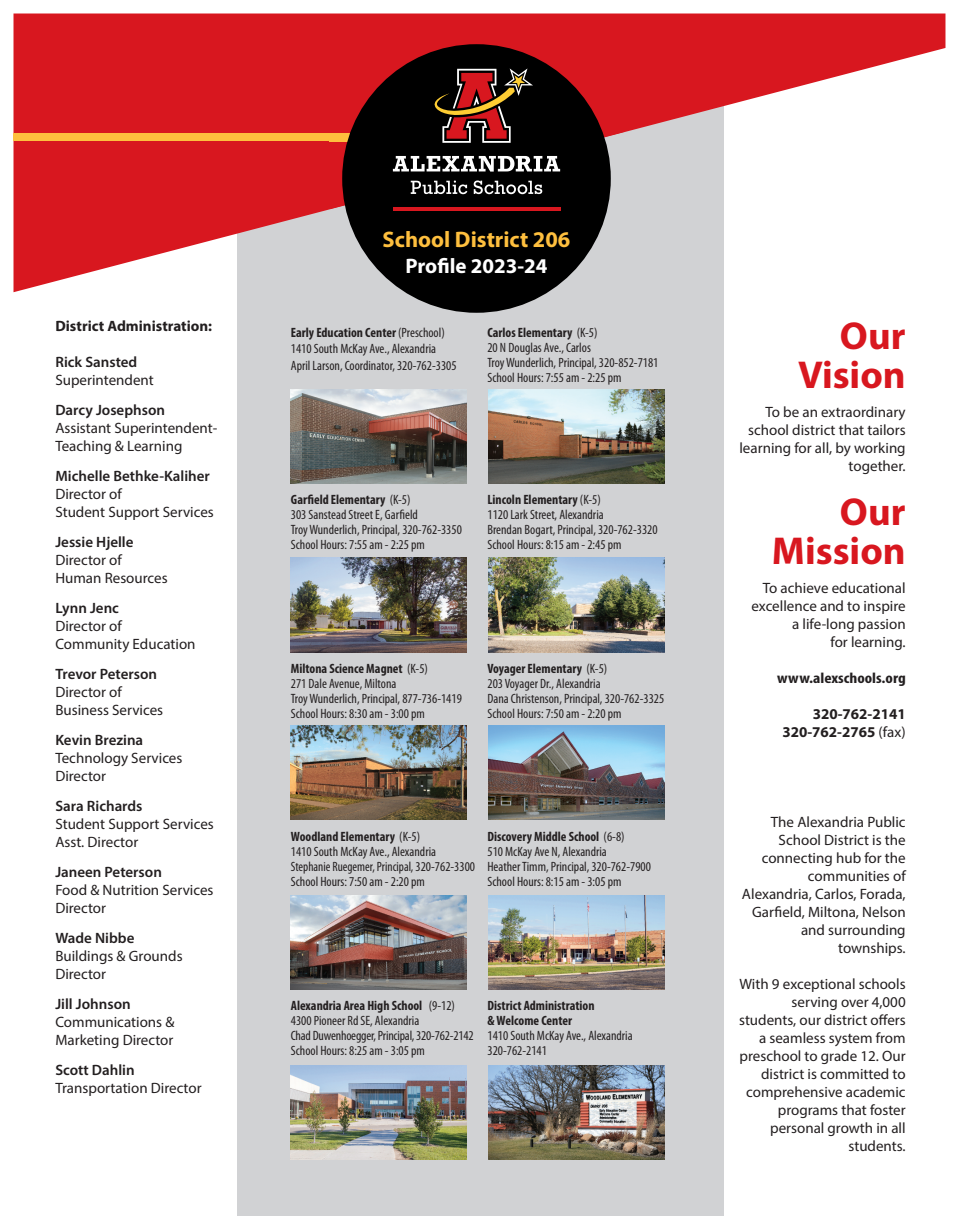
<style>
.page{position:relative;width:959px;height:1229px;background:#fff}
.page>*{position:absolute;margin:0;border:0;box-sizing:border-box;transform-origin:0 0}
.t1{font:700 39px/39px "Myriad Pro";color:#d8171f;text-align:right}
.t2{font:700 22.5px "Myriad Pro";color:#febf3e}
.t3{font:700 21px "Myriad Pro";color:#fff}
.t4{font:15px/18px "Myriad Pro";color:#231f20}
.t5{font:600 15px "Myriad Pro";color:#231f20}
.t6{font:700 15px/18px "Myriad Pro";color:#231f20;text-align:right}
.t7{font:700 condensed 15px "Myriad Pro";color:#231f20;scale:1.15 1}
.t8{font:condensed 13.5px/15px "Myriad Pro";color:#231f20}
.t9{font:700 condensed 13.5px/15px "Myriad Pro";color:#231f20}
.s1{font-weight:700}
.s2{font-weight:400}
</style>
<div class="page">
<div style="left:237px;top:44px;width:486px;height:1171px;background:#d1d2d4"></div>
<svg style="left:14px;top:14px;width:931px;height:278px;fill:#d8171f"></svg>
<div style="left:14px;top:133px;width:511px;height:8px;background:#febf3e"></div>
<img style="left:329px;top:209px;width:294px;height:104px">
<img style="left:329px;top:31px;width:294px;height:178px">
<img style="left:329px;top:133px;width:21px;height:8px">
<div style="left:342px;top:44px;width:268px;height:269px;background:#000;border-radius:50%"></div>
<svg style="left:393px;top:156px;width:167px;height:16px"></svg>
<hr style="left:393px;top:208px;width:167px;height:3px;background:#d8171f">
<svg style="left:411px;top:180px;width:56px;height:14px"></svg>
<svg style="left:473px;top:180px;width:69px;height:14px"></svg>
<svg style="left:434px;top:68px;width:99px;height:75px"></svg>
<img style="left:290px;top:389px;width:176px;height:95px">
<img style="left:488px;top:389px;width:176px;height:95px">
<img style="left:290px;top:557px;width:176px;height:95px">
<img style="left:488px;top:557px;width:176px;height:95px">
<img style="left:290px;top:725px;width:176px;height:94px">
<img style="left:488px;top:725px;width:176px;height:94px">
<img style="left:290px;top:895px;width:176px;height:94px">
<img style="left:488px;top:895px;width:176px;height:94px">
<img style="left:290px;top:1065px;width:176px;height:94px">
<img style="left:488px;top:1065px;width:176px;height:94px">
<p class="t6" style="left:55px;top:318px;width:158px">District Administration:</p>
<p class="t5" style="left:55px;top:356px;width:83px">Rick Sansted</p>
<p class="t4" style="left:55px;top:372px;width:100px">Superintendent</p>
<p class="t5" style="left:55px;top:404px;width:111px">Darcy Josephson</p>
<p class="t4" style="left:55px;top:420px;width:163px">Assistant Superintendent-<br>Teaching &amp; Learning</p>
<p class="t5" style="left:55px;top:470px;width:156px">Michelle Bethke-Kaliher</p>
<p class="t4" style="left:55px;top:486px;width:160px">Director of<br>Student Support Services</p>
<p class="t5" style="left:55px;top:536px;width:80px">Jessie Hjelle</p>
<p class="t4" style="left:55px;top:552px;width:114px">Director of<br>Human Resources</p>
<p class="t5" style="left:55px;top:602px;width:65px">Lynn Jenc</p>
<p class="t4" style="left:55px;top:618px;width:142px">Director of<br>Community Education</p>
<p class="t5" style="left:55px;top:668px;width:103px">Trevor Peterson</p>
<p class="t4" style="left:55px;top:684px;width:109px">Director of<br>Business Services</p>
<p class="t5" style="left:55px;top:734px;width:89px">Kevin Brezina</p>
<p class="t4" style="left:55px;top:750px;width:129px">Technology Services<br>Director</p>
<p class="t5" style="left:55px;top:800px;width:89px">Sara Richards</p>
<p class="t4" style="left:55px;top:816px;width:160px">Student Support Services<br>Asst. Director</p>
<p class="t5" style="left:55px;top:866px;width:108px">Janeen Peterson</p>
<p class="t4" style="left:55px;top:882px;width:160px">Food &amp; Nutrition Services<br>Director</p>
<p class="t5" style="left:55px;top:932px;width:81px">Wade Nibbe</p>
<p class="t4" style="left:55px;top:948px;width:129px">Buildings &amp; Grounds<br>Director</p>
<p class="t5" style="left:55px;top:998px;width:77px">Jill Johnson</p>
<p class="t4" style="left:55px;top:1014px;width:121px">Communications &amp;<br>Marketing Director</p>
<p class="t5" style="left:55px;top:1064px;width:81px">Scott Dahlin</p>
<p class="t4" style="left:55px;top:1080px;width:148px">Transportation Director</p>
<h2 class="t2" style="left:382px;top:231px;width:189px">School District 206</h2>
<h3 class="t3" style="left:405px;top:258px;width:144px">Profile 2023-24</h3>
<p class="t8" style="left:291px;top:326px;width:167px;line-height:16.2px"><span class="s1">Early Education Center</span> (Preschool)<br>1410 South McKay Ave., Alexandria<br>April Larson, Coordinator, 320-762-3305</p>
<p class="t8" style="left:487px;top:326px;width:172px"><span class="s1">Carlos Elementary</span> (K-5)<br>20 N Douglas Ave., Carlos<br>TroyWunderlich, Principal, 320-852-7181<br>School Hours: 7:55 am - 2:25 pm</p>
<p class="t8" style="left:291px;top:493px;width:172px"><span class="s1">Garfield Elementary</span> (K-5)<br>303 Sanstead Street E, Garfield TroyWunderlich, Principal, 320-762-3350<br>School Hours: 7:55 am - 2:25 pm</p>
<p class="t8" style="left:487px;top:493px;width:172px"><span class="s1">Lincoln Elementary</span> (K-5)<br>1120 Lark Street, Alexandria<br>Brendan Bogart, Principal, 320-762-3320<br>School Hours: 8:15 am - 2:45 pm</p>
<p class="t8" style="left:291px;top:662px;width:172px"><span class="s1">Miltona Science Magnet</span> (K-5)<br>271 Dale Avenue, Miltona<br>TroyWunderlich, Principal, 877-736-1419<br>School Hours: 8:30 am - 3:00 pm</p>
<p class="t8" style="left:487px;top:662px;width:178px"><span class="s1">Voyager Elementary</span> (K-5)<br>203 Voyager Dr., Alexandria<br>Dana Christenson, Principal, 320-762-3325<br>School Hours: 7:50 am - 2:20 pm</p>
<p class="t8" style="left:291px;top:830px;width:186px"><span class="s1">Woodland Elementary</span> (K-5)<br>1410 South McKay Ave., Alexandria Stephanie Ruegemer, Principal, 320-762-3300<br>School Hours: 7:50 am - 2:20 pm</p>
<p class="t8" style="left:487px;top:830px;width:165px"><span class="s1">Discovery Middle School</span> (6-8)<br>510 McKay Ave N, Alexandria<br>HeatherTimm, Principal, 320-762-7900<br>School Hours: 8:15 am - 3:05 pm</p>
<p class="t8" style="left:291px;top:999px;width:184px"><span class="s1">Alexandria Area High School</span> (9-12)<br>4300 Pioneer Rd SE, Alexandria<br>Chad Duwenhoegger,Principal,320-762-2142<br>School Hours: 8:25 am - 3:05 pm</p>
<p class="t9" style="left:487px;top:999px;width:109px">District Administration &amp;Welcome Center</p>
<p class="t8" style="left:487px;top:1029px;width:147px">1410 South McKay Ave., Alexandria<br>320-762-2141</p>
<h1 class="t1" style="left:798px;top:319px;width:109px">Our<br>Vision</h1>
<p class="t4" style="left:739px;top:404px;width:168px;text-align:right">To be an extraordinary school district that tailors learning for all, by working together.</p>
<h1 class="t1" style="left:771px;top:495px;width:135px">Our<br>Mission</h1>
<p class="t4" style="left:751px;top:580px;width:156px;text-align:right">To achieve educational excellence and to inspire a life-long passion<br>for learning.</p>
<p class="t7" style="left:777px;top:672px;width:113px">www.alexschools.org</p>
<p class="t6" style="left:782px;top:706px;width:125px">320-762-2141<br>320-762-2765 <span class="s2">(fax)</span></p>
<p class="t4" style="left:742px;top:814px;width:165px;text-align:right">The Alexandria Public<br>School District is the connecting hub for the communities of<br>Alexandria, Carlos, Forada,<br>Garfield, Miltona, Nelson and surrounding townships.</p>
<p class="t4" style="left:739px;top:976px;width:168px;text-align:right">With 9 exceptional schools serving over 4,000 students, our district offers a seamless system from preschool to grade 12. Our district is committed to comprehensive academic programs that foster personal growth in all students.</p>
</div>
